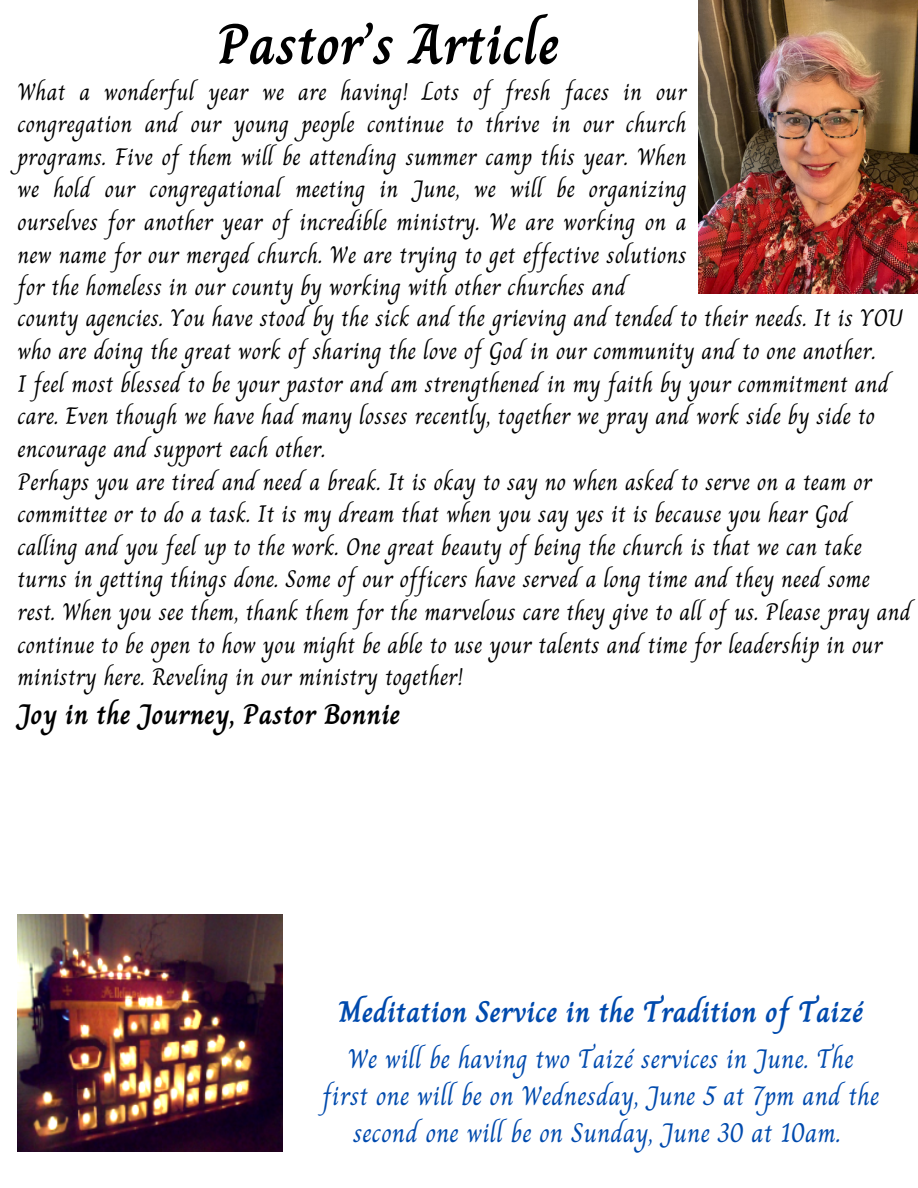
<style>
.page{position:relative;width:918px;height:1188px;background:#fff}
.page>*{position:absolute;margin:0;border:0;box-sizing:border-box;transform-origin:0 0}
.t1{font:700 57px "Charm";color:#000}
.t2{font:700 30px "Charm";color:#004aad}
.t3{font:700 28.5px "Charm";color:#000}
.t4{font:27px/37.2px "Charm";color:#004aad;text-align:center}
.t5{font:24px/32.7px "Charm";color:#000}
</style>
<div class="page">
<img style="left:698px;top:0;width:220px;height:294px">
<img style="left:17px;top:914px;width:266px;height:238px">
<h1 class="t1" style="left:217px;top:0;width:344px">Pastor’s Article</h1>
<p class="t5" style="left:17px;top:75px;width:671px;text-align:justify">What a wonderful year we are having! Lots of fresh faces in our congregation and our young people continue to thrive in our church programs. Five of them will be attending summer camp this year. When we hold our congregational meeting in June, we will be organizing ourselves for another year of incredible ministry. We are working on a new name for our merged church. We are trying to get effective solutions for the homeless in our county by working with other churches and</p>
<p class="t5" style="left:17px;top:302px;width:888px">county agencies. You have stood by the sick and the grieving and tended to their needs. It is YOU who are doing the great work of sharing the love of God in our community and to one another.</p>
<p class="t5" style="left:17px;top:367px;width:873px">I feel most blessed to be your pastor and am strengthened in my faith by your commitment and care. Even though we have had many losses recently, together we pray and work side by side to encourage and support each other.</p>
<p class="t5" style="left:17px;top:465px;width:895px">Perhaps you are tired and need a break. It is okay to say no when asked to serve on a team or committee or to do a task. It is my dream that when you say yes it is because you hear God calling and you feel up to the work. One great beauty of being the church is that we can take turns in getting things done. Some of our officers have served a long time and they need some rest. When you see them, thank them for the marvelous care they give to all of us. Please pray and continue to be open to how you might be able to use your talents and time for leadership in our ministry here. Reveling in our ministry together!</p>
<p class="t3" style="left:17px;top:692px;width:384px">Joy in the Journey, Pastor Bonnie</p>
<h3 class="t2" style="left:338px;top:988px;width:526px">Meditation Service in the Tradition of Taizé</h3>
<p class="t4" style="left:322px;top:1040px;width:559px">We will be having two Taizé services in June. The first one will be on Wednesday, June 5 at 7pm and the second one will be on Sunday, June 30 at 10am.</p>
</div>
